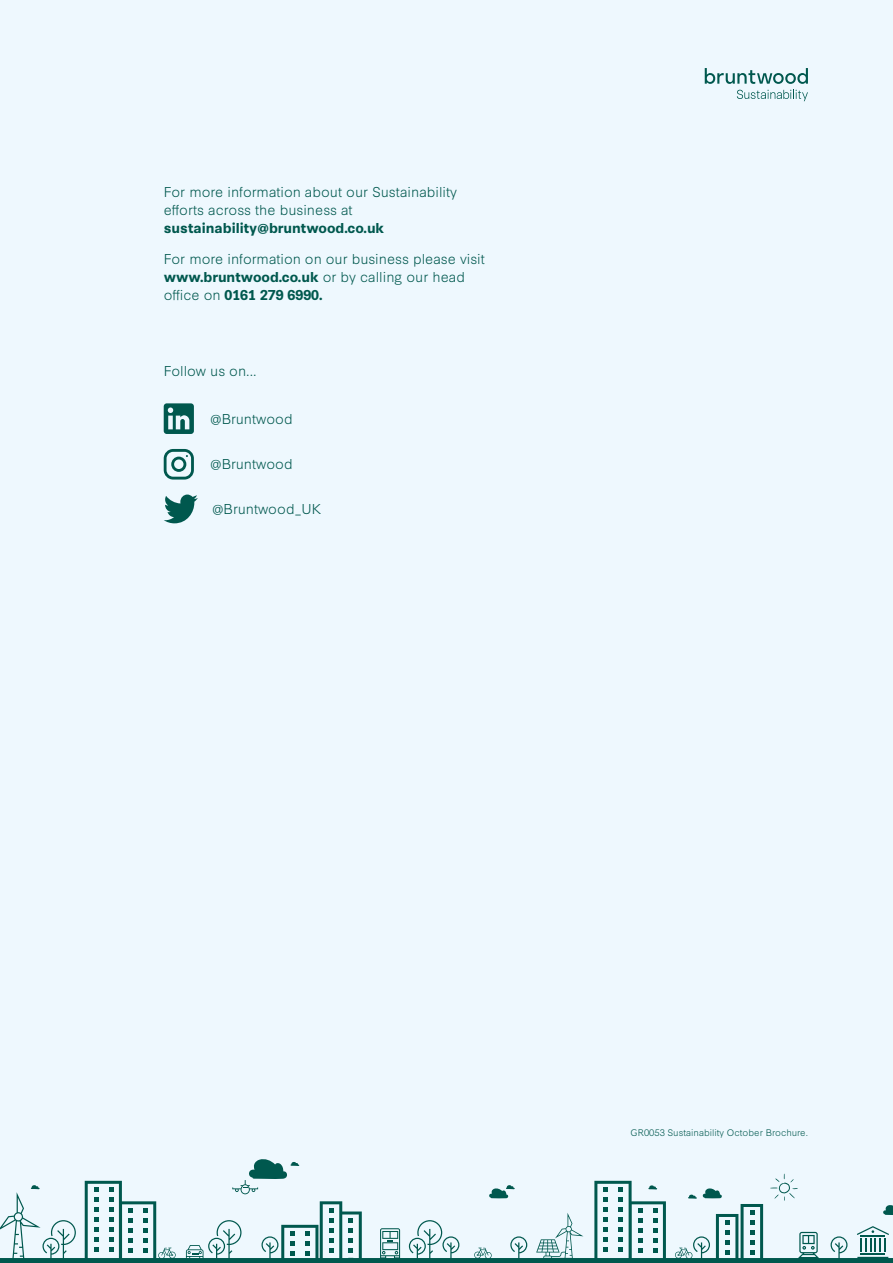
<style>
.page{position:relative;width:893px;height:1263px;background:#eef8fe}
.page>*{position:absolute;margin:0;border:0;box-sizing:border-box;transform-origin:0 0}
.t1{font:300 13.5px/18px "Synthese";color:#00584e}
.t2{font:700 13.5px "Synthese";color:#00584e}
.t3{font:300 9px "Synthese";color:#00584e}
.s1{font-weight:700}
</style>
<div class="page">
<svg style="left:164px;top:403px;width:30px;height:31px"></svg>
<svg style="left:164px;top:494px;width:34px;height:29px"></svg>
<svg style="left:164px;top:449px;width:30px;height:30px"></svg>
<svg style="left:705px;top:68px;width:103px;height:16px"></svg>
<svg style="left:737px;top:90px;width:71px;height:11px"></svg>
<svg style="left:244px;top:1159px;width:55px;height:22px"></svg>
<svg style="left:0;top:1181px;width:893px;height:82px"></svg>
<hr style="left:860px;top:1253px;width:25px;height:2px;background:#00584e">
<svg style="left:857px;top:1226px;width:32px;height:25px"></svg>
<svg style="left:770px;top:1174px;width:28px;height:27px"></svg>
<p class="t1" style="left:164px;top:182px;width:295px">For more information about our Sustainability efforts across the business at</p>
<p class="t2" style="left:164px;top:218px;width:222px">sustainability@bruntwood.co.uk</p>
<p class="t1" style="left:164px;top:249px;width:323px">For more information on our business please visit <span class="s1">www.bruntwood.co.uk</span> or by calling our head office on <span class="s1">0161 279 6990.</span></p>
<p class="t1" style="left:164px;top:361px;width:94px">Follow us on...</p>
<p class="t1" style="left:210px;top:408px;width:84px">@Bruntwood</p>
<p class="t1" style="left:210px;top:454px;width:84px">@Bruntwood</p>
<p class="t1" style="left:212px;top:499px;width:110px">@Bruntwood_UK</p>
<p class="t3" style="left:630px;top:1125px;width:179px">GR0053 Sustainability October Brochure.</p>
</div>
